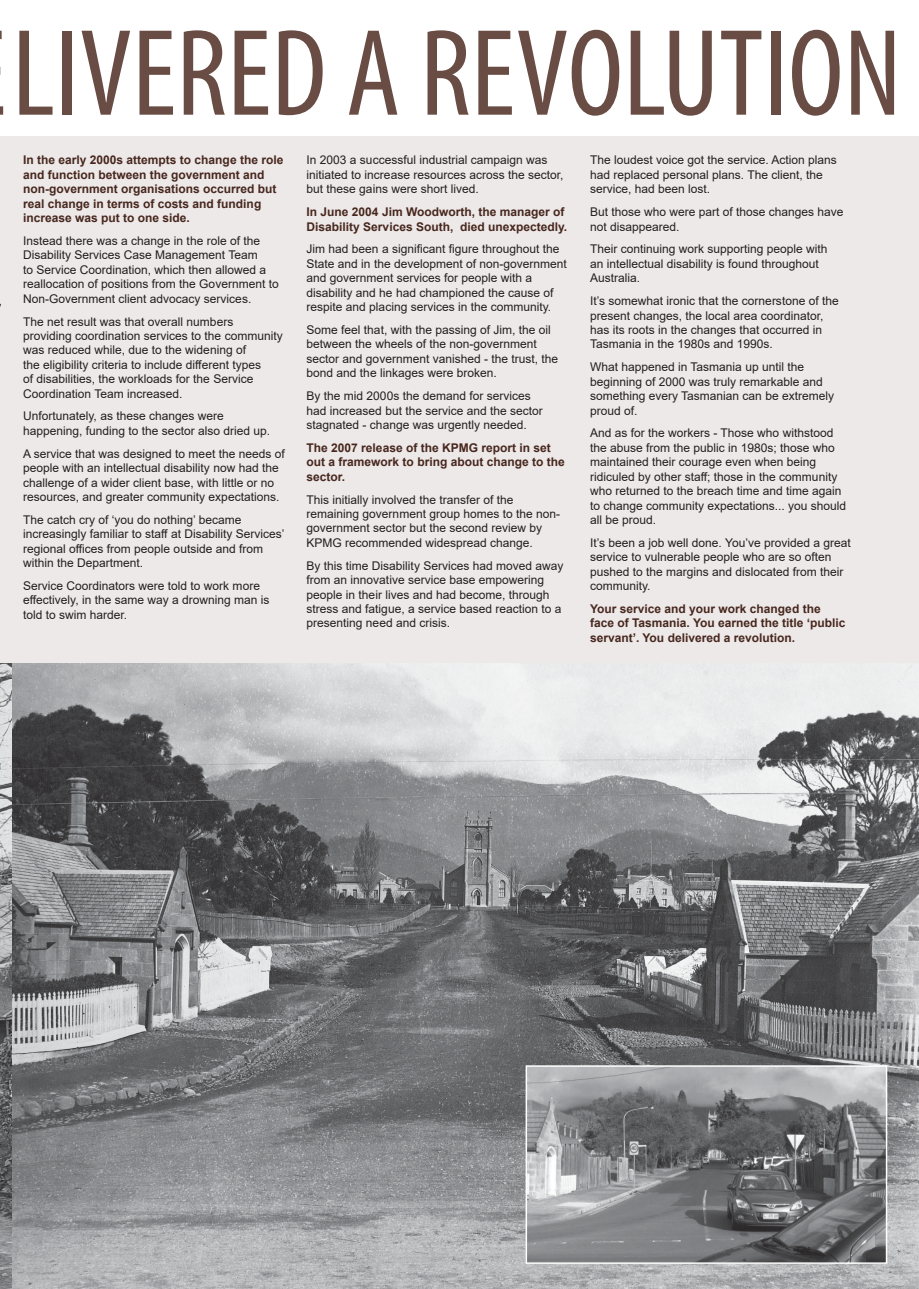
<style>
.page{position:relative;width:919px;height:1289px;background:#fff}
.page>*{position:absolute;margin:0;border:0;box-sizing:border-box;transform-origin:0 0}
.t1{font:condensed 124.5px "Myriad Pro";color:#694d44}
.t2{font:12px/14.4px "Arial";color:#231f20}
.t3{font:700 12px/14.4px "Arial";color:#47271e}
</style>
<div class="page">
<div style="left:0;top:136px;width:918px;height:1152px;background:#ede9e8"></div>
<img style="left:0;top:663px;width:918px;height:625px">
<img style="left:528px;top:1068px;width:356px;height:192px">
<div style="left:525px;top:1065px;width:362px;height:198px;border:2px solid #fff"></div>
<p class="t2" style="left:-2px;top:294px;width:5px">,</p>
<h1 class="t1" style="left:12px;top:-2px;width:891px">LIVERED A REVOLUTION</h1>
<p class="t3" style="left:23px;top:153px;width:262px">In the early 2000s attempts to change the role and function between the government and non-government organisations occurred but real change in terms of costs and funding increase was put to one side.</p>
<p class="t2" style="left:23px;top:233px;width:257px">Instead there was a change in the role of the Disability Services Case Management Team<br>to Service Coordination, which then allowed a reallocation of positions from the Government to Non-Government client advocacy services.</p>
<p class="t2" style="left:23px;top:314px;width:261px">The net result was that overall numbers providing coordination services to the community was reduced while, due to the widening of<br>the eligibility criteria to include different types<br>of disabilities, the workloads for the Service Coordination Team increased.</p>
<p class="t2" style="left:23px;top:409px;width:248px">Unfortunately, as these changes were happening, funding to the sector also dried up.</p>
<p class="t2" style="left:23px;top:446px;width:263px">A service that was designed to meet the needs of people with an intellectual disability now had the challenge of a wider client base, with little or no resources, and greater community expectations.</p>
<p class="t2" style="left:23px;top:512px;width:263px">The catch cry of ‘you do nothing’ became increasingly familiar to staff at Disability Services’ regional offices from people outside and from within the Department.</p>
<p class="t2" style="left:23px;top:578px;width:248px">Service Coordinators were told to work more effectively, in the same way a drowning man is told to swim harder.</p>
<p class="t2" style="left:306px;top:153px;width:258px">In 2003 a successful industrial campaign was initiated to increase resources across the sector, but these gains were short lived.</p>
<p class="t3" style="left:306px;top:205px;width:262px">In June 2004 Jim Woodworth, the manager of<br>Disability Services South, died unexpectedly.</p>
<p class="t2" style="left:306px;top:242px;width:262px">Jim had been a significant figure throughout the State and in the development of non-government and government services for people with a disability and he had championed the cause of respite and placing services in the community.</p>
<p class="t2" style="left:306px;top:322px;width:253px">Some feel that, with the passing of Jim, the oil between the wheels of the non-government sector and government vanished - the trust, the bond and the linkages were broken.</p>
<p class="t2" style="left:306px;top:388px;width:238px">By the mid 2000s the demand for services had increased but the service and the sector stagnated - change was urgently needed.</p>
<p class="t3" style="left:306px;top:440px;width:260px">The 2007 release of the KPMG report in set out a framework to bring about change to the sector.</p>
<p class="t2" style="left:306px;top:492px;width:255px">This initially involved the transfer of the remaining government group homes to the non&shy;government sector but the second review by KPMG recommended widespread change.</p>
<p class="t2" style="left:306px;top:558px;width:258px">By this time Disability Services had moved away from an innovative service base empowering people in their lives and had become, through stress and fatigue, a service based reaction to a presenting need and crisis.</p>
<p class="t2" style="left:590px;top:153px;width:248px">The loudest voice got the service. Action plans had replaced personal plans. The client, the service, had been lost.</p>
<p class="t2" style="left:590px;top:205px;width:255px">But those who were part of those changes have not disappeared.</p>
<p class="t2" style="left:590px;top:242px;width:239px">Their continuing work supporting people with an intellectual disability is found throughout<br>Australia.</p>
<p class="t2" style="left:590px;top:294px;width:250px">It’s somewhat ironic that the cornerstone of the present changes, the local area coordinator, has its roots in the changes that occurred in Tasmania in the 1980s and 1990s.</p>
<p class="t2" style="left:590px;top:360px;width:245px">What happened in Tasmania up until the beginning of 2000 was truly remarkable and something every Tasmanian can be extremely proud of.</p>
<p class="t2" style="left:590px;top:426px;width:258px">And as for the workers - Those who withstood the abuse from the public in 1980s; those who maintained their courage even when being ridiculed by other staff; those in the community who returned to the breach time and time again to change community expectations... you should all be proud.</p>
<p class="t2" style="left:590px;top:535px;width:262px">It’s been a job well done. You’ve provided a great service to vulnerable people who are so often pushed to the margins and dislocated from their community.</p>
<p class="t3" style="left:590px;top:601px;width:257px">Your service and your work changed the face of Tasmania. You earned the title ‘public servant’. You delivered a revolution.</p>
</div>
